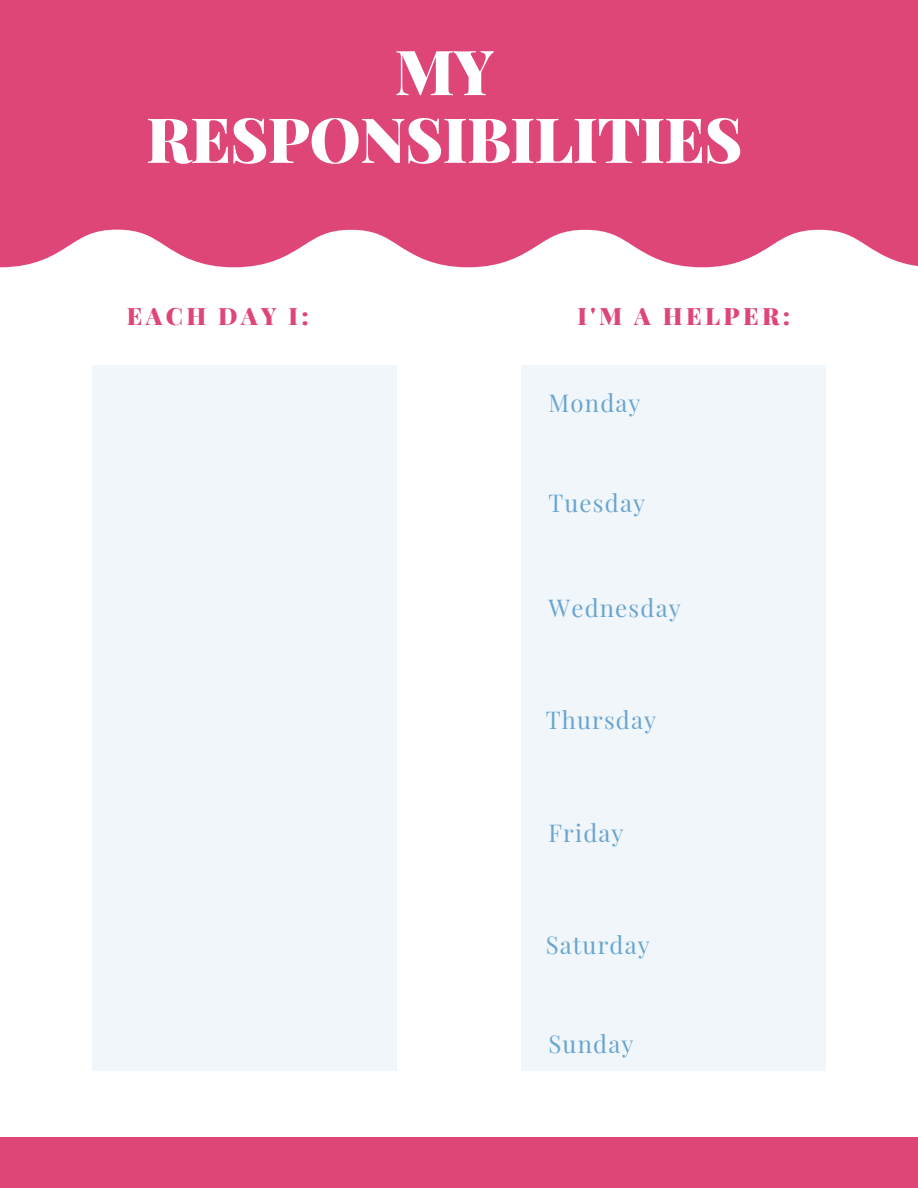
<style>
.page{position:relative;width:918px;height:1188px;background:#fff}
.page>*{position:absolute;margin:0;border:0;box-sizing:border-box;transform-origin:0 0}
.t1{font:900 62.25px/67.8px "Playfair Display";letter-spacing:-.01em;color:#fff;text-align:center}
.t2{font:24px "Playfair Display";letter-spacing:.05em;color:#6aa5d0}
.t3{font:900 24px "Playfair Display";letter-spacing:.14em;color:#de4678}
</style>
<div class="page">
<div style="left:0;top:0;width:918px;height:267px;background:#de4678"></div>
<div style="left:92px;top:366px;width:305px;height:705px;background:#f0f6fa"></div>
<div style="left:0;top:1137px;width:918px;height:51px;background:#de4678"></div>
<div style="left:521px;top:366px;width:305px;height:705px;background:#f0f6fa"></div>
<h1 class="t1" style="left:146px;top:35px;width:598px">MY<br>RESPONSIBILITIES</h1>
<p class="t3" style="left:127px;top:299px;width:183px">EACH DAY I:</p>
<p class="t3" style="left:577px;top:299px;width:214px">I'M A HELPER:</p>
<p class="t2" style="left:548px;top:386px;width:94px">Monday</p>
<p class="t2" style="left:548px;top:487px;width:98px">Tuesday</p>
<p class="t2" style="left:548px;top:591px;width:134px">Wednesday</p>
<p class="t2" style="left:546px;top:703px;width:112px">Thursday</p>
<p class="t2" style="left:548px;top:816px;width:77px">Friday</p>
<p class="t2" style="left:546px;top:928px;width:106px">Saturday</p>
<p class="t2" style="left:548px;top:1027px;width:87px">Sunday</p>
</div>
